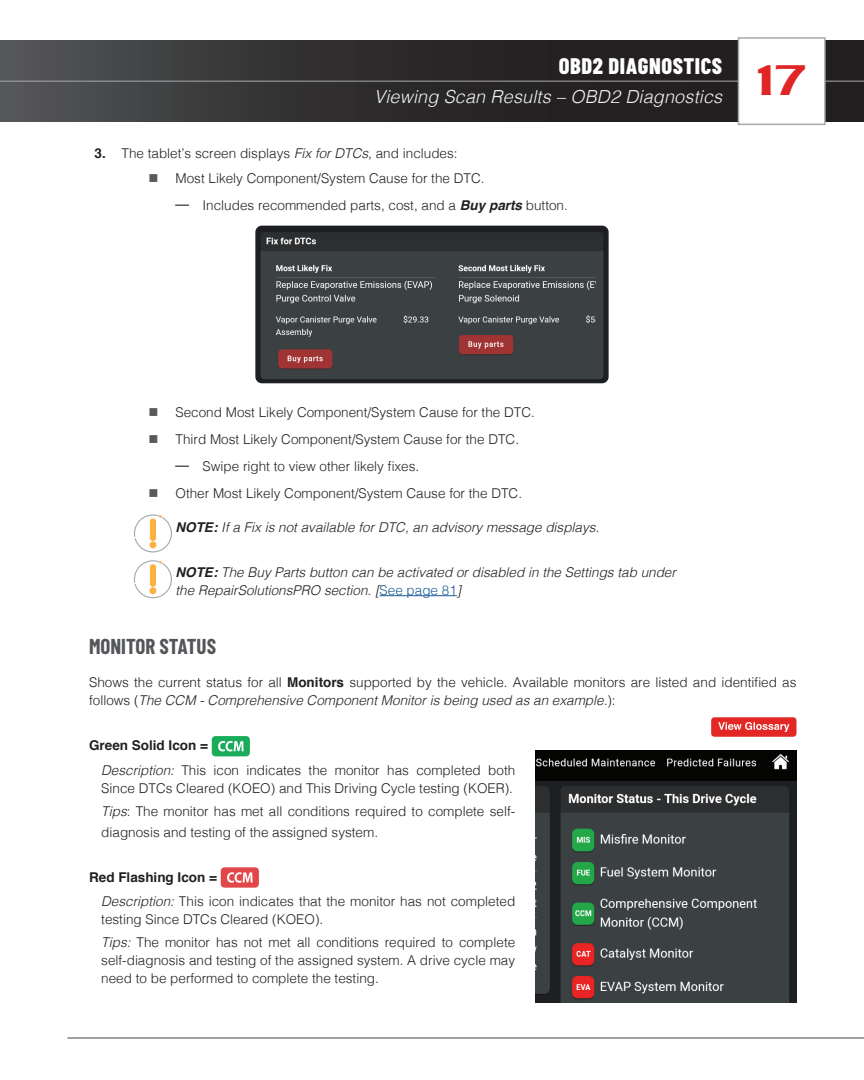
<style>
.page{position:relative;width:864px;height:1080px;background:#fff}
.page>*{position:absolute;margin:0;border:0;box-sizing:border-box;transform-origin:0 0}
.t1{font:500 46.5px "Serpentine";color:#e02525}
.t2{font:800 22.5px "Barlow Condensed";letter-spacing:.025em;color:#fff}
.t3{font:700 21px "Barlow Condensed";color:#535559}
.t4{font:italic 300 18px "Helvetica";letter-spacing:.01em;color:#f2f3f4}
.t5{font:300 13.5px/27px "Helvetica";color:#231f20}
.t6{font:italic 300 13.5px/18px "Helvetica";color:#231f20}
.s1{font-weight:700}
.s2{font-style:italic}
.s3{color:#595959}
.s4{font-weight:700;color:#595959}
.s5{font-weight:700;font-style:italic}
.s6{font-style:normal;color:#1d5b98}
</style>
<div class="page">
<svg style="left:0;top:41px;width:864px;height:81px;background:#323031"></svg>
<hr style="left:0;top:81px;width:864px;height:1px;background:#a8a9ad">
<div style="left:738px;top:38px;width:87px;height:86px;background:#fff"></div>
<div style="left:738px;top:37px;width:88px;height:88px;border:2px solid #a8a9ad"></div>
<hr style="left:68px;top:1037px;width:796px;height:2px;background:#57585a">
<hr style="left:380px;top:595px;width:77px;height:1px;background:#1d5b98">
<div style="left:212px;top:736px;width:38px;height:20px;background:#1aac5a;border-radius:4px"></div>
<svg style="left:218px;top:741px;width:26px;height:10px"></svg>
<div style="left:221px;top:867px;width:38px;height:21px;background:#e14649;border-radius:4px"></div>
<svg style="left:227px;top:872px;width:26px;height:11px"></svg>
<img style="left:255px;top:226px;width:354px;height:157px">
<svg style="left:134px;top:514px;width:38px;height:38px"></svg>
<svg style="left:134px;top:560px;width:38px;height:38px"></svg>
<div style="left:150px;top:587px;width:6px;height:7px;border:1px solid #fbb03f;border-radius:50%"></div>
<img style="left:536px;top:750px;width:260px;height:253px">
<div style="left:711px;top:717px;width:85px;height:20px;background:#e22725;border-radius:3px"></div>
<svg style="left:718px;top:722px;width:71px;height:10px"></svg>
<h2 class="t2" style="left:559px;top:51px;width:165px">OBD2 DIAGNOSTICS</h2>
<h3 class="t4" style="left:374px;top:81px;width:349px">Viewing Scan Results – OBD2 Diagnostics</h3>
<p class="t5" style="left:94px;top:139px;width:365px"><span class="s1">3.</span> The tablet’s screen displays <span class="s2">Fix for DTCs</span>, and includes:</p>
<p class="t5" style="left:176px;top:164px;width:394px;text-indent:-27px"><span class="s3">■</span> Most Likely Component/System Cause for the DTC.<br><span class="s4">━</span> Includes recommended parts, cost, and a <span class="s5">Buy parts</span> button.</p>
<h1 class="t1" style="left:757px;top:54px;width:51px">17</h1>
<p class="t5" style="left:148px;top:398px;width:388px"><span class="s3">■</span> Second Most Likely Component/System Cause for the DTC.</p>
<p class="t5" style="left:176px;top:425px;width:345px;text-indent:-27px"><span class="s3">■</span> Third Most Likely Component/System Cause for the DTC. <span class="s4">━</span> Swipe right to view other likely fixes.</p>
<p class="t5" style="left:148px;top:479px;width:375px"><span class="s3">■</span> Other Most Likely Component/System Cause for the DTC.</p>
<p class="t6" style="left:176px;top:517px;width:425px"><span class="s1">NOTE:</span> If a Fix is not available for DTC, an advisory message displays.</p>
<p class="t6" style="left:176px;top:562px;width:502px"><span class="s1">NOTE:</span> The Buy Parts button can be activated or disabled in the Settings tab under the RepairSolutionsPRO section. [<span class="s6">See page 81</span>]</p>
<h3 class="t3" style="left:89px;top:633px;width:128px">MONITOR STATUS</h3>
<p class="t5" style="left:89px;top:673px;width:709px;line-height:18px">Shows the current status for all <span class="s1">Monitors</span> supported by the vehicle. Available monitors are listed and identified as follows (<span class="s2">The CCM - Comprehensive Component Monitor is being used as an example.</span>):</p>
<p class="t5" style="left:101px;top:732px;width:416px;line-height:24.8px;text-indent:-12px"><span class="s1">Green Solid Icon =<br></span><span class="s2">Description:</span> This icon indicates the monitor has completed both</p>
<p class="t5" style="left:101px;top:776px;width:416px;line-height:22.5px">Since DTCs Cleared (KOEO) and This Driving Cycle testing (KOER).<br><span class="s2">Tips</span>: The monitor has met all conditions required to complete self-</p>
<p class="t5" style="left:101px;top:817px;width:278px">diagnosis and testing of the assigned system.</p>
<p class="t5" style="left:101px;top:864px;width:416px;line-height:24.8px;text-indent:-12px"><span class="s1">Red Flashing Icon =<br></span><span class="s2">Description:</span> This icon indicates that the monitor has not completed</p>
<p class="t5" style="left:101px;top:907px;width:416px;line-height:22.5px">testing Since DTCs Cleared (KOEO).<br><span class="s2">Tips:</span> The monitor has not met all conditions required to complete</p>
<p class="t5" style="left:101px;top:950px;width:415px;line-height:18px">self-diagnosis and testing of the assigned system. A drive cycle may need to be performed to complete the testing.</p>
</div>
